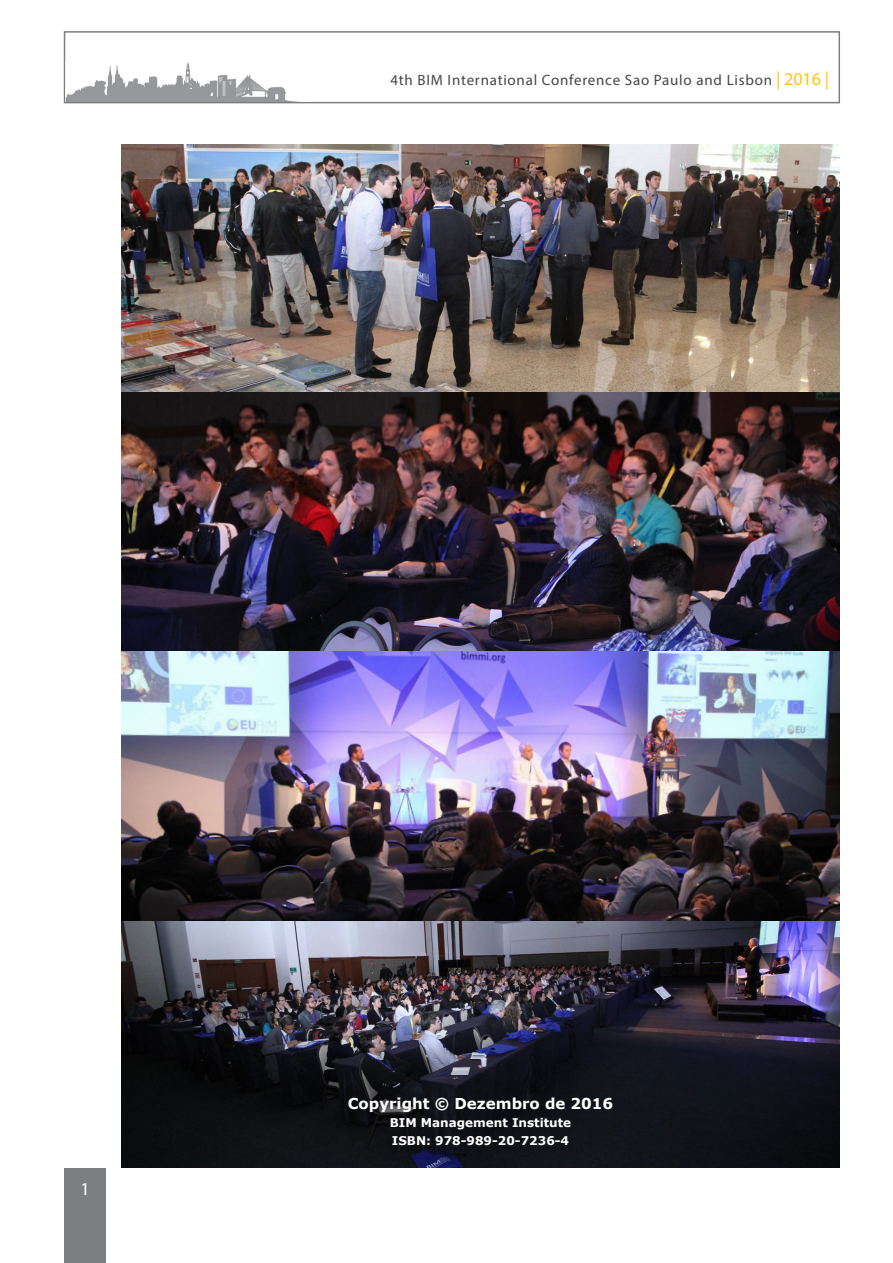
<style>
.page{position:relative;width:893px;height:1263px;background:#fff}
.page>*{position:absolute;margin:0;border:0;box-sizing:border-box;transform-origin:0 0}
.t1{font:18px "Myriad Pro";color:#fff}
.t2{font:15px "Myriad Pro";letter-spacing:.05em;color:#464748}
.t3{font:700 15px "Verdana";color:#fff}
.t4{font:700 12px/18px "Verdana";color:#fff}
.s1{font-size:18px;color:#fec70c}
</style>
<div class="page">
<div style="left:64px;top:31px;width:776px;height:72px;border:2px solid #464748"></div>
<div style="left:65px;top:1168px;width:41px;height:94px;background:#7d7e7f"></div>
<img style="left:65px;top:61px;width:248px;height:41px">
<img style="left:121px;top:145px;width:719px;height:1022px">
<p class="t2" style="left:390px;top:70px;width:440px">4th BIM International Conference Sao Paulo and Lisbon <span class="s1">| 2016 |</span></p>
<p class="t1" style="left:80px;top:1178px;width:11px">1</p>
<p class="t3" style="left:348px;top:1093px;width:267px">Copyright © Dezembro de 2016</p>
<p class="t4" style="left:390px;top:1114px;width:183px">BIM Management Institute<br>ISBN: 978-989-20-7236-4</p>
</div>
